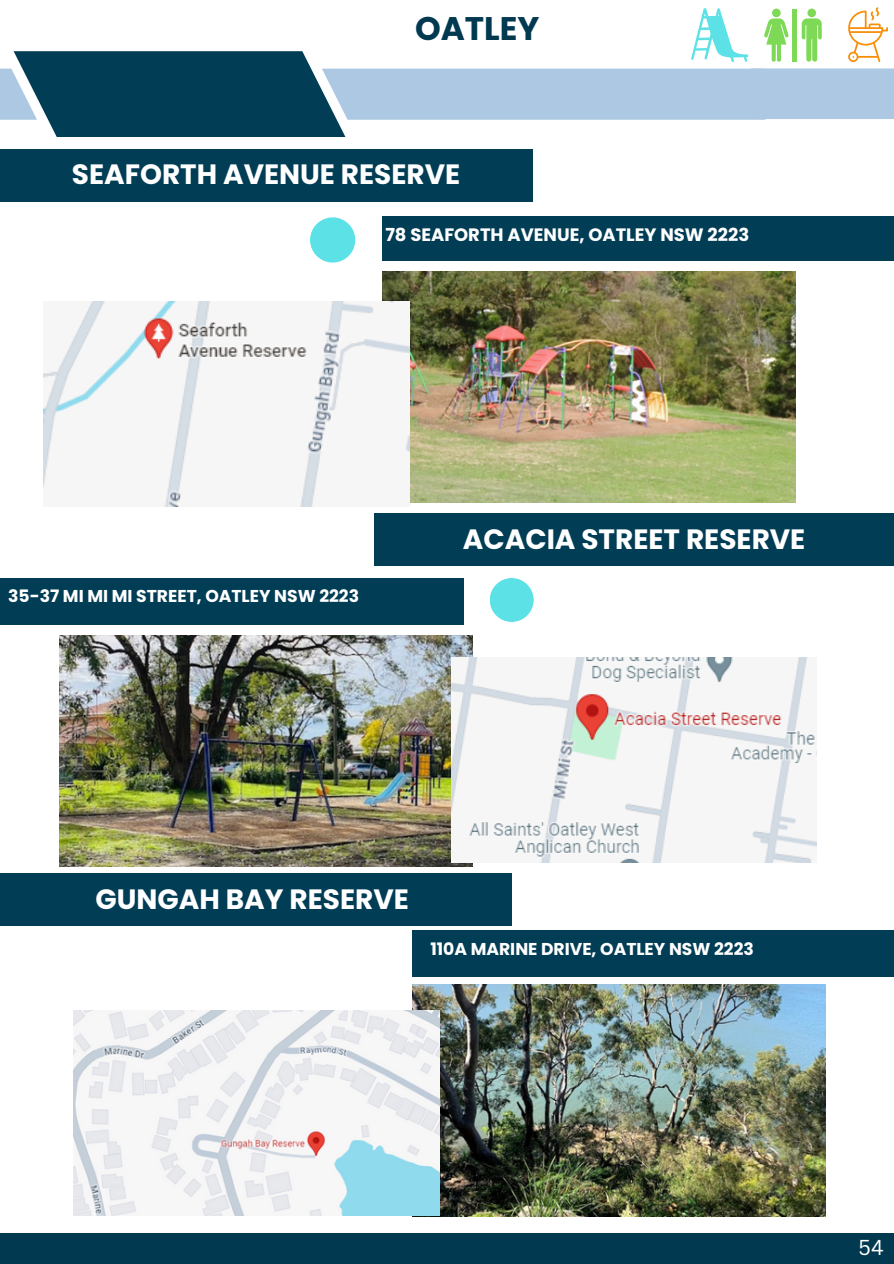
<style>
.page{position:relative;width:894px;height:1264px;background:#fff}
.page>*{position:absolute;margin:0;border:0;box-sizing:border-box;transform-origin:0 0}
.t1{font:700 32.7px "Poppins";color:#003950}
.t2{font:700 27.9px "Poppins";color:#fff}
.t3{font:21px "Canva Sans";color:#fff}
.t4{font:700 18px "Poppins";color:#fff}
.t5{font:700 17.1px "Poppins";color:#fff}
</style>
<div class="page">
<div style="left:0;top:149px;width:532px;height:52px;background:#013d55"></div>
<div style="left:374px;top:513px;width:519px;height:52px;background:#013d55"></div>
<div style="left:0;top:578px;width:463px;height:46px;background:#013d55"></div>
<div style="left:0;top:873px;width:511px;height:52px;background:#013d55"></div>
<div style="left:412px;top:930px;width:481px;height:46px;background:#013d55"></div>
<div style="left:382px;top:216px;width:511px;height:45px;background:#013d55"></div>
<div style="left:489px;top:578px;width:44px;height:44px;background:#5ce1e6;border-radius:50%"></div>
<div style="left:310px;top:217px;width:45px;height:45px;background:#5ce1e6;border-radius:50%"></div>
<svg style="left:0;top:7px;width:893px;height:130px"></svg>
<img style="left:382px;top:271px;width:412px;height:232px">
<img style="left:44px;top:301px;width:365px;height:205px">
<img style="left:60px;top:635px;width:412px;height:231px">
<img style="left:451px;top:657px;width:365px;height:205px">
<img style="left:412px;top:984px;width:412px;height:232px">
<img style="left:73px;top:1010px;width:366px;height:205px">
<div style="left:0;top:1233px;width:893px;height:30px;background:#003950"></div>
<p class="t1" style="left:415px;top:6px;width:126px">OATLEY</p>
<p class="t2" style="left:72px;top:155px;width:390px">SEAFORTH AVENUE RESERVE</p>
<h1 class="t4" style="left:385px;top:222px;width:365px">78 SEAFORTH AVENUE, OATLEY NSW 2223</h1>
<p class="t5" style="left:8px;top:584px;width:352px">35-37 MI MI MI STREET, OATLEY NSW 2223</p>
<p class="t2" style="left:463px;top:519px;width:344px">ACACIA STREET RESERVE</p>
<p class="t2" style="left:95px;top:879px;width:315px">GUNGAH BAY RESERVE</p>
<p class="t5" style="left:430px;top:936px;width:325px">110A MARINE DRIVE, OATLEY NSW 2223</p>
<p class="t3" style="left:858px;top:1232px;width:27px">54</p>
</div>
